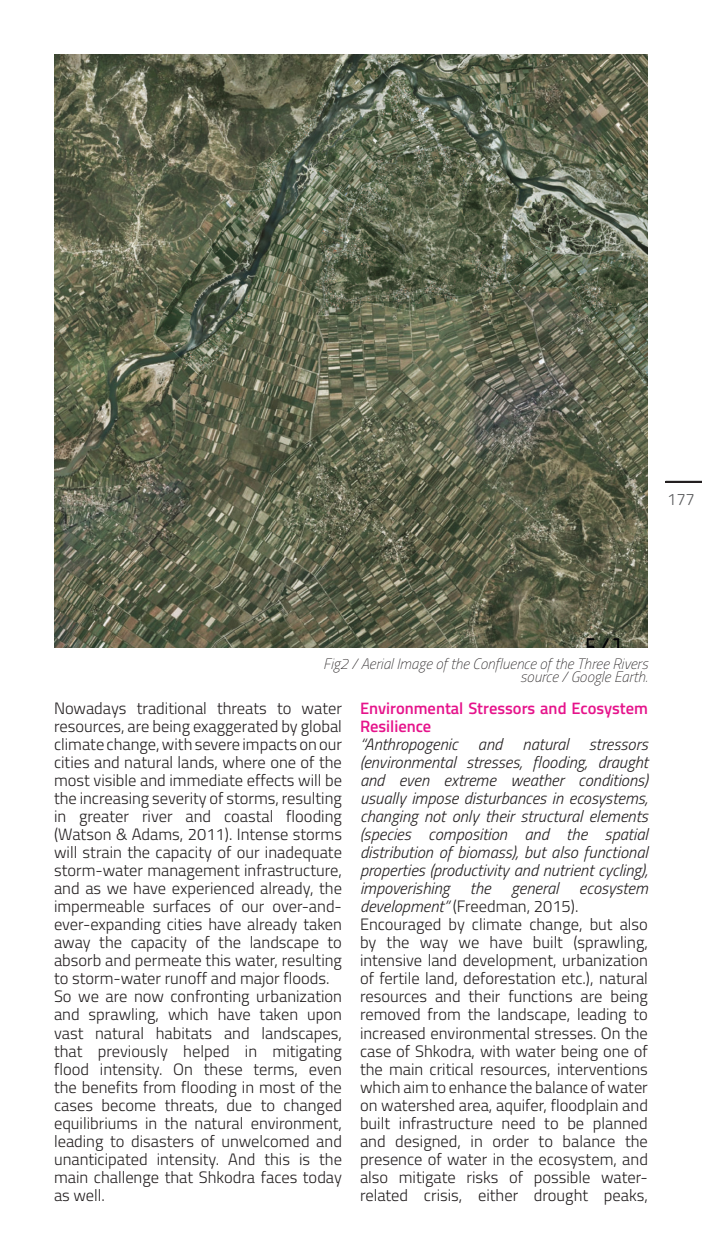
<style>
.page{position:relative;width:702px;height:1255px;background:#fff}
.page>*{position:absolute;margin:0;border:0;box-sizing:border-box;transform-origin:0 0}
.t1{font:300 16.5px/18px "Titillium";color:#231f20;text-align:justify}
.t2{font:italic 300 16.5px/18px "Titillium";color:#231f20;text-align:justify}
.t3{font:600 16.5px/18px "Titillium";color:#e6138b}
.t4{font:300 16.5px "Titillium";color:#57585a}
.t5{font:italic 100 15px "Titillium";color:#231f20}
.s1{font-style:normal}
</style>
<div class="page">
<hr style="left:665px;top:480px;width:37px;height:2px;background:#57585a">
<hr style="left:665px;top:481px;width:37px;height:1px;background:#231f20">
<img style="left:54px;top:54px;width:594px;height:594px">
<p class="t4" style="left:667px;top:487px;width:29px">177</p>
<p class="t5" style="left:323px;top:652px;width:326px">Fig2 / Aerial Image of the Confluence of the Three Rivers</p>
<p class="t5" style="left:520px;top:666px;width:129px">source / Google Earth.</p>
<p class="t1" style="left:54px;top:698px;width:289px">Nowadays traditional threats to water resources, are being exaggerated by global climate change, with severe impacts on our cities and natural lands, where one of the most visible and immediate effects will be the increasing severity of storms, resulting in greater river and coastal flooding (Watson &amp; Adams, 2011). Intense storms will strain the capacity of our inadequate storm-water management infrastructure, and as we have experienced already, the impermeable surfaces of our over-and&shy;ever-expanding cities have already taken away the capacity of the landscape to absorb and permeate this water, resulting to storm-water runoff and major floods.</p>
<p class="t1" style="left:54px;top:986px;width:289px">So we are now confronting urbanization and sprawling, which have taken upon vast natural habitats and landscapes, that previously helped in mitigating flood intensity. On these terms, even the benefits from flooding in most of the cases become threats, due to changed equilibriums in the natural environment, leading to disasters of unwelcomed and unanticipated intensity. And this is the main challenge that Shkodra faces today as well.</p>
<p class="t3" style="left:360px;top:698px;width:289px">Environmental Stressors and Ecosystem<br>Resilience</p>
<p class="t2" style="left:360px;top:734px;width:289px">“Anthropogenic and natural stressors (environmental stresses, flooding, draught and even extreme weather conditions) usually impose disturbances in ecosystems, changing not only their structural elements (species composition and the spatial distribution of biomass), but also functional properties (productivity and nutrient cycling), impoverishing the general ecosystem development” <span class="s1">(Freedman, 2015).</span></p>
<p class="t1" style="left:360px;top:914px;width:289px">Encouraged by climate change, but also by the way we have built (sprawling, intensive land development, urbanization of fertile land, deforestation etc.), natural resources and their functions are being removed from the landscape, leading to increased environmental stresses. On the case of Shkodra, with water being one of the main critical resources, interventions which aim to enhance the balance of water on watershed area, aquifer, floodplain and built infrastructure need to be planned and designed, in order to balance the presence of water in the ecosystem, and also mitigate risks of possible water&shy;related crisis, either drought peaks,</p>
</div>
